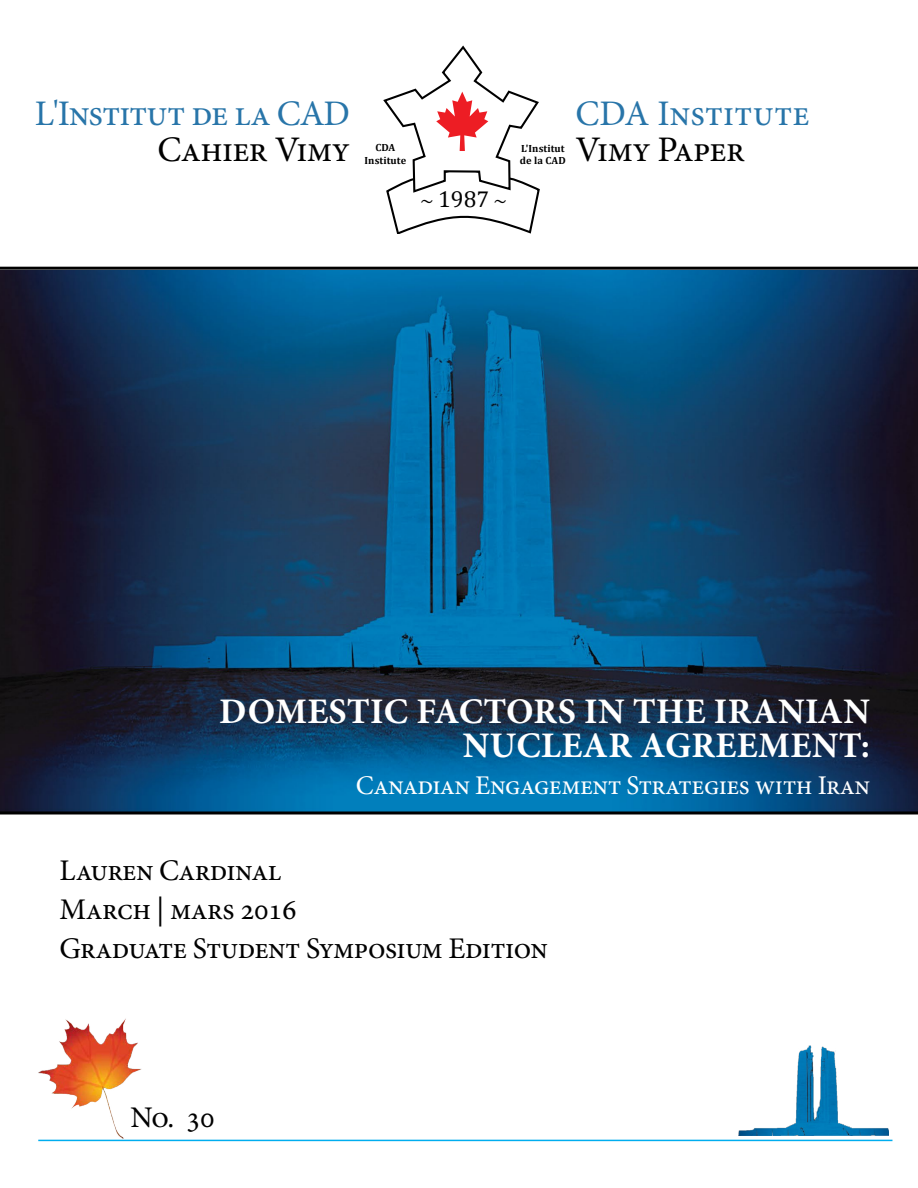
<style>
.page{position:relative;width:918px;height:1188px;background:#fff}
.page>*{position:absolute;margin:0;border:0;box-sizing:border-box;transform-origin:0 0}
.t1{font:700 36px/33px "Minion Pro";letter-spacing:.01em;color:#fff;text-align:right}
.t2{font:36px "Minion Pro";letter-spacing:-.015em;color:#2875a9}
.t3{font:36px "Minion Pro";letter-spacing:-.02em;color:#000}
.t4{font:30px/39px "Minion Pro";letter-spacing:-.02em;color:#000}
.t5{font:27px "Minion Pro";letter-spacing:-.02em;color:#fff}
.t6{font:23.1px "Cambria";color:#000}
.t7{font:700 10.5px/12.5px "Cambria";letter-spacing:.005em;color:#000;text-align:center}
.s1{font-size:19.2px}
</style>
<div class="page">
<img style="left:0;top:270px;width:918px;height:542px">
<hr style="left:0;top:267px;width:918px;height:3px;background:#000">
<hr style="left:0;top:812px;width:918px;height:2px;background:#000">
<svg style="left:383px;top:45px;width:157px;height:189px"></svg>
<hr style="left:38px;top:1140px;width:854px;height:1px;background:#00adef">
<img style="left:38px;top:1018px;width:142px;height:124px">
<img style="left:738px;top:1046px;width:151px;height:90px">
<p class="t2" style="left:35px;top:89px;width:317px">L'Institut de la CAD</p>
<p class="t3" style="left:157px;top:125px;width:194px">Cahier Vimy</p>
<p class="t7" style="left:365px;top:141px;width:43px">CDA<br>Institute</p>
<p class="t7" style="left:520px;top:142px;width:47px;text-align:left">L'Institut de la CAD</p>
<p class="t6" style="left:420px;top:186px;width:88px"><span class="s1">~</span> 1987 <span class="s1">~</span></p>
<p class="t2" style="left:575px;top:89px;width:236px">CDA Institute</p>
<p class="t3" style="left:575px;top:125px;width:171px">Vimy Paper</p>
<p class="t1" style="left:219px;top:695px;width:652px">DOMESTIC FACTORS IN THE IRANIAN<br>NUCLEAR AGREEMENT:</p>
<p class="t5" style="left:356px;top:767px;width:516px">Canadian Engagement Strategies with Iran</p>
<p class="t4" style="left:60px;top:851px;width:490px">Lauren Cardinal<br>March | mars 2016<br>Graduate Student Symposium Edition</p>
<p class="t4" style="left:130px;top:1098px;width:86px">No. 30</p>
</div>
